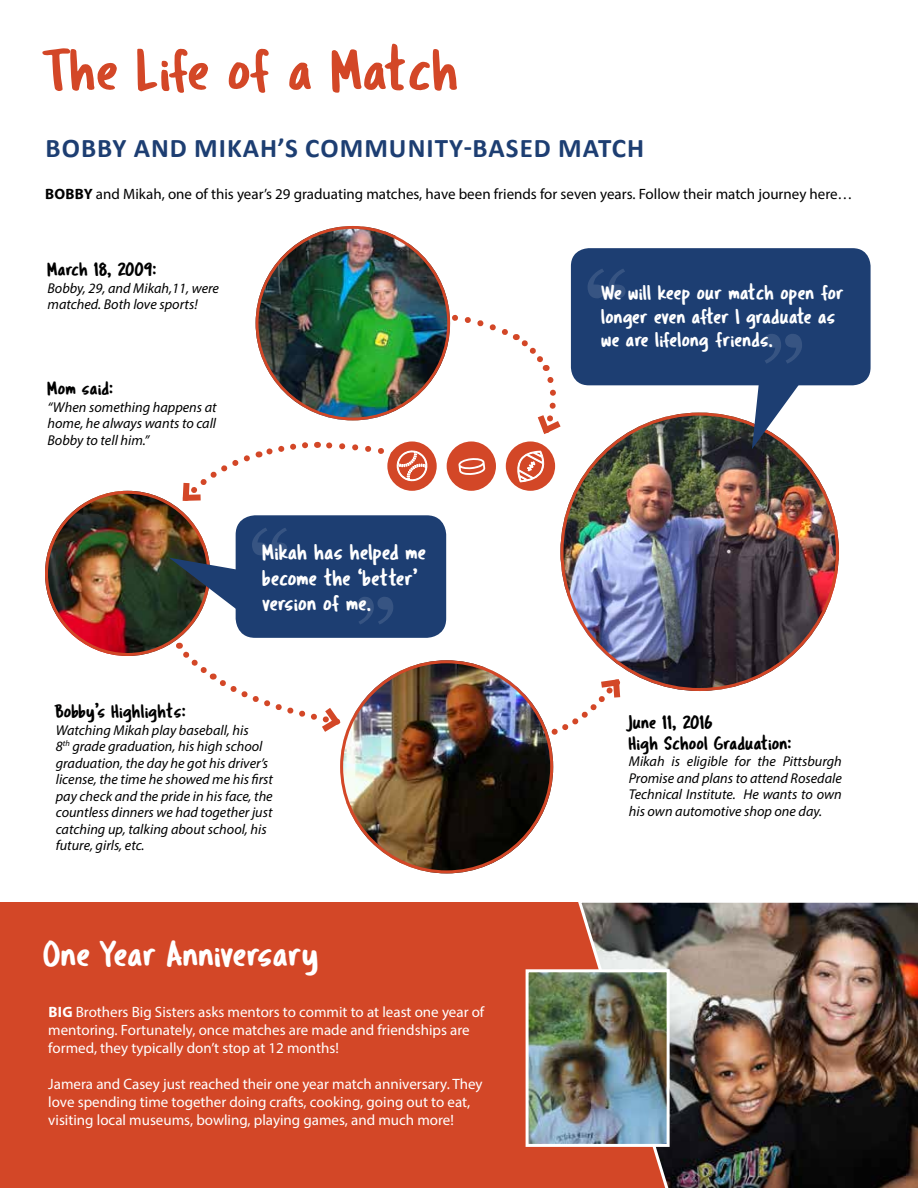
<style>
.page{position:relative;width:918px;height:1188px;background:#fff}
.page>*{position:absolute;margin:0;border:0;box-sizing:border-box;transform-origin:0 0}
.t1{font:700 87px "Georgia";color:#fff}
.t2{font:700 81px "Georgia";color:#fff}
.t3{font:60px "Tragic Marker";color:#d34727}
.t4{font:37.5px "Tragic Marker";color:#fff}
.t5{font:700 27px "Calibri";letter-spacing:.04em;color:#1d3e72}
.t6{font:22.65px/26px "Tragic Marker";color:#fff}
.t7{font:21.45px/23.5px "Tragic Marker";color:#fff}
.t8{font:19.5px/21px "Tragic Marker";color:#000101}
.t9{font:15px/18px "Myriad Pro";color:#fff}
.t10{font:15px "Myriad Pro";color:#000101}
.t11{font:italic 14.25px/16.5px "Myriad Pro";color:#000101}
.s1{font-weight:700}
</style>
<div class="page">
<svg style="left:182px;top:441px;width:202px;height:60px"></svg>
<svg style="left:430px;top:314px;width:131px;height:120px"></svg>
<div style="left:506px;top:441px;width:49px;height:50px;background:#d34727;border-radius:50%"></div>
<div style="left:447px;top:441px;width:49px;height:50px;background:#d34727;border-radius:50%"></div>
<img style="left:45px;top:491px;width:165px;height:165px;border-radius:83px">
<svg style="left:503px;top:676px;width:118px;height:68px"></svg>
<img style="left:340px;top:660px;width:213px;height:213px;border-radius:107px">
<img style="left:560px;top:413px;width:279px;height:278px;border-radius:139px">
<div style="left:571px;top:248px;width:300px;height:137px;background:#1d3e72;border-radius:18px"></div>
<svg style="left:752px;top:385px;width:58px;height:64px"></svg>
<img style="left:256px;top:226px;width:194px;height:194px;border-radius:97px">
<div style="left:236px;top:515px;width:210px;height:123px;background:#1d3e72;border-radius:19px"></div>
<svg style="left:169px;top:558px;width:176px;height:180px"></svg>
<div style="left:387px;top:441px;width:50px;height:50px;background:#d34727;border-radius:50%"></div>
<div style="left:0;top:903px;width:914px;height:285px;background:#d34727"></div>
<img style="left:576px;top:902px;width:342px;height:286px">
<img style="left:530px;top:973px;width:136px;height:170px">
<div style="left:526px;top:969px;width:144px;height:178px;border:3px solid #fff"></div>
<svg style="left:394px;top:450px;width:36px;height:34px"></svg>
<svg style="left:458px;top:458px;width:27px;height:17px"></svg>
<svg style="left:517px;top:451px;width:27px;height:32px"></svg>
<h3 class="t3" style="left:44px;top:33px;width:418px">The Life of a Match</h3>
<h3 class="t5" style="left:46px;top:131px;width:600px">BOBBY AND MIKAH’S COMMUNITY-BASED MATCH</h3>
<p class="t10" style="left:45px;top:185px;width:809px"><span class="s1">BOBBY</span> and Mikah, one of this year’s 29 graduating matches, have been friends for seven years. Follow their match journey here…</p>
<h3 class="t8" style="left:48px;top:259px;width:111px">March 18, 2009:</h3>
<p class="t11" style="left:48px;top:280px;width:173px">Bobby, 29, and Mikah,11, were matched. Both love sports!</p>
<h3 class="t8" style="left:48px;top:377px;width:67px">Mom said:</h3>
<p class="t11" style="left:48px;top:398px;width:171px;text-align:justify">“When something happens at home, he always wants to call Bobby to tell him.”</p>
<h2 class="t2" style="left:249px;top:508px;width:44px">“</h2>
<h3 class="t6" style="left:263px;top:538px;width:166px">Mikah has helped me become the ‘better’ version of me.</h3>
<h2 class="t2" style="left:354px;top:577px;width:44px">”</h2>
<h1 class="t1" style="left:584px;top:247px;width:47px">“</h1>
<h3 class="t7" style="left:602px;top:281px;width:244px">We will keep our match open for longer even after I graduate as we are lifelong friends.</h3>
<h1 class="t1" style="left:760px;top:313px;width:47px">”</h1>
<h3 class="t8" style="left:56px;top:701px;width:131px">Bobby’s Highlights:</h3>
<p class="t11" style="left:56px;top:721px;width:219px">Watching Mikah play baseball, his<br>8<sup>th</sup> grade graduation, his high school graduation, the day he got his driver’s license, the time he showed me his first pay check and the pride in his face, the countless dinners we had together just catching up, talking about school, his future, girls, etc.</p>
<h3 class="t8" style="left:629px;top:711px;width:164px">June 11, 2016<br>High School Graduation:</h3>
<p class="t11" style="left:629px;top:753px;width:215px;text-align:justify">Mikah is eligible for the Pittsburgh Promise and plans to attend Rosedale Technical Institute. He wants to own his own automotive shop one day.</p>
<h3 class="t4" style="left:44px;top:930px;width:277px">One Year Anniversary</h3>
<p class="t9" style="left:48px;top:1003px;width:438px"><span class="s1">BIG</span> Brothers Big Sisters asks mentors to commit to at least one year of mentoring. Fortunately, once matches are made and friendships are formed, they typically don’t stop at 12 months!</p>
<p class="t9" style="left:48px;top:1075px;width:436px">Jamera and Casey just reached their one year match anniversary. They love spending time together doing crafts, cooking, going out to eat, visiting local museums, bowling, playing games, and much more!</p>
</div>
